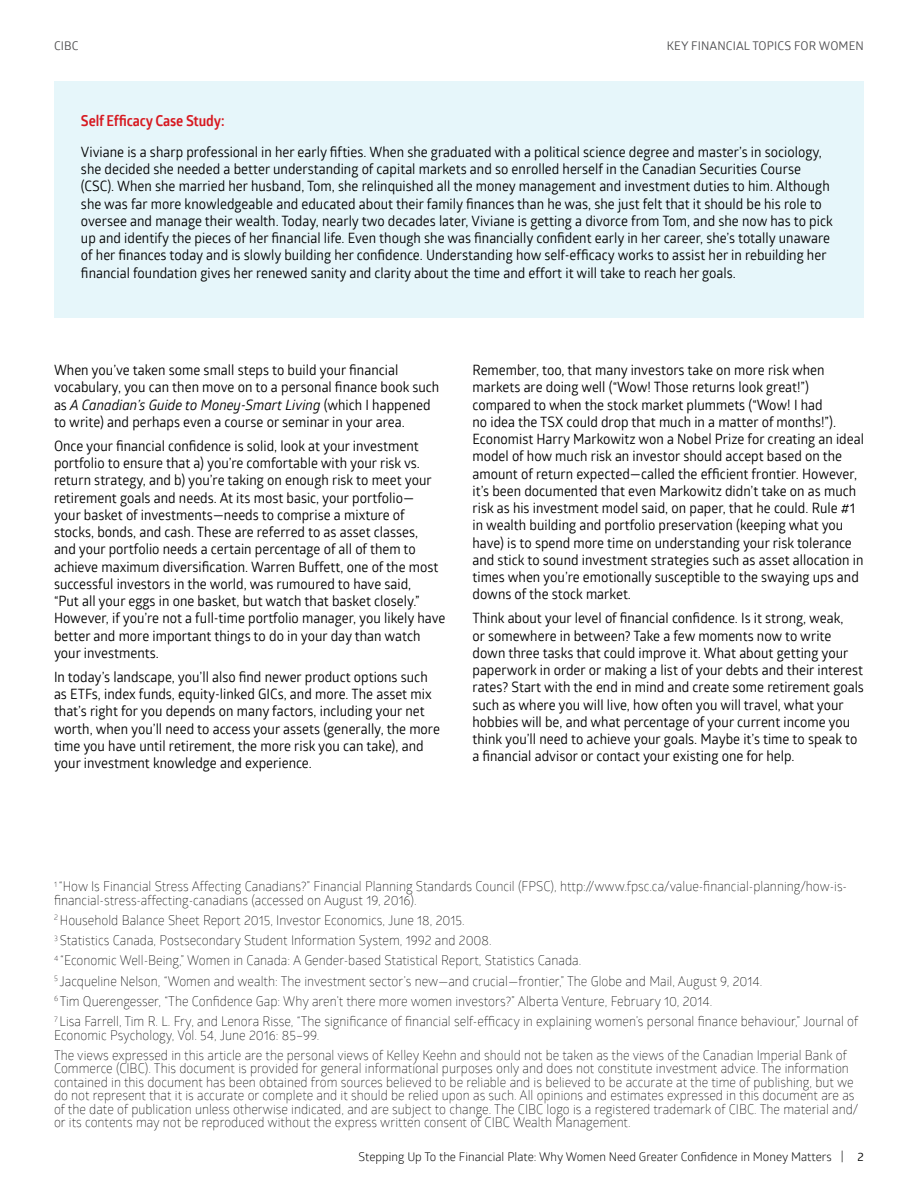
<style>
.page{position:relative;width:918px;height:1188px;background:#fff}
.page>*{position:absolute;margin:0;border:0;box-sizing:border-box;transform-origin:0 0}
.SubHeading_H2{font:700 15px "Glober";letter-spacing:-.01em;color:#d71920;scale:.92 1}
.Body_P{font:14.25px/17.2px "Glober";color:#000;scale:.95 1}
.Disclaimer_P{font:300 13.5px/13.5px "Glober";color:#000;scale:.95 1}
.t1{font:12px "Glober";color:#000}
.t2{font:12px "Glober";letter-spacing:.01em;color:#4d4d4f}
.s1{font-style:italic}
.s2{font-style:inherit}
</style>
<div class="page">
<div style="left:54px;top:81px;width:810px;height:236px;background:#e6f6fa"></div>
<p class="t2" style="left:54px;top:37px;width:26px">CIBC</p>
<p class="t2" style="left:667px;top:37px;width:199px">KEY FINANCIAL TOPICS FOR WOMEN</p>
<p class="SubHeading_H2" style="left:81px;top:110px;width:157px">Self Efficacy Case Study:</p>
<p class="Body_P" style="left:81px;top:142px;width:793px">Viviane is a sharp professional in her early fifties. When she graduated with a political science degree and master’s in sociology, she decided she needed a better understanding of capital markets and so enrolled herself in the Canadian Securities Course (CSC). When she married her husband, Tom, she relinquished all the money management and investment duties to him. Although she was far more knowledgeable and educated about their family finances than he was, she just felt that it should be his role to oversee and manage their wealth. Today, nearly two decades later, Viviane is getting a divorce from Tom, and she now has to pick up and identify the pieces of her financial life. Even though she was financially confident early in her career, she’s totally unaware of her finances today and is slowly building her confidence. Understanding how self-efficacy works to assist her in rebuilding her financial foundation gives her renewed sanity and clarity about the time and effort it will take to reach her goals.</p>
<p class="Body_P" style="left:54px;top:361px;width:407px">When you’ve taken some small steps to build your financial vocabulary, you can then move on to a personal finance book such as <span class="s1">A Canadian’s Guide to Money-Smart Living</span> (which I happened to write) and perhaps even a course or seminar in your area.</p>
<p class="Body_P" style="left:54px;top:437px;width:413px">Once your financial confidence is solid, look at your investment portfolio to ensure that a) you’re comfortable with your risk vs. return strategy, and b) you’re taking on enough risk to meet your retirement goals and needs. At its most basic, your portfolio—<br>your basket of investments—needs to comprise a mixture of stocks, bonds, and cash. These are referred to as asset classes,<br>and your portfolio needs a certain percentage of all of them to achieve maximum diversification. Warren Buffett, one of the most successful investors in the world, was rumoured to have said,<br>“Put all your eggs in one basket, but watch that basket closely.” However, if you’re not a full-time portfolio manager, you likely have better and more important things to do in your day than watch your investments.</p>
<p class="Body_P" style="left:54px;top:668px;width:408px">In today’s landscape, you’ll also find newer product options such as ETFs, index funds, equity-linked GICs, and more. The asset mix that’s right for you depends on many factors, including your net worth, when you’ll need to access your assets (generally, the more time you have until retirement, the more risk you can take), and your investment knowledge and experience.</p>
<p class="Body_P" style="left:472px;top:361px;width:414px">Remember, too, that many investors take on more risk when markets are doing well (“Wow! Those returns look great!”) compared to when the stock market plummets (“Wow! I had<br>no idea the TSX could drop that much in a matter of months!”).<br>Economist Harry Markowitz won a Nobel Prize for creating an ideal model of how much risk an investor should accept based on the amount of return expected—called the efficient frontier. However, it’s been documented that even Markowitz didn’t take on as much risk as his investment model said, on paper, that he could. Rule #1 in wealth building and portfolio preservation (keeping what you have) is to spend more time on understanding your risk tolerance and stick to sound investment strategies such as asset allocation in times when you’re emotionally susceptible to the swaying ups and downs of the stock market.</p>
<p class="Body_P" style="left:472px;top:609px;width:414px">Think about your level of financial confidence. Is it strong, weak,<br>or somewhere in between? Take a few moments now to write down three tasks that could improve it. What about getting your paperwork in order or making a list of your debts and their interest rates? Start with the end in mind and create some retirement goals such as where you will live, how often you will travel, what your hobbies will be, and what percentage of your current income you think you’ll need to achieve your goals. Maybe it’s time to speak to a financial advisor or contact your existing one for help.</p>
<p class="Disclaimer_P" style="left:54px;top:879px;width:836px"><sup>1</sup> “How Is Financial Stress Affecting Canadians?” Financial Planning Standards Council (FPSC), http://www.fpsc.ca/value-financial-planning/how-is&shy;financial-stress-affecting-canadians (accessed on August 19, 2016).</p>
<p class="Disclaimer_P" style="left:54px;top:913px;width:434px"><sup>2</sup> Household Balance Sheet Report 2015, Investor Economics, June 18, 2015.</p>
<p class="Disclaimer_P" style="left:54px;top:933px;width:462px"><sup>3</sup> Statistics Canada, Postsecondary Student Information System, 1992 and 2008.</p>
<p class="Disclaimer_P" style="left:54px;top:953px;width:556px"><sup>4</sup> “Economic Well-Being,” Women in Canada: A Gender-based Statistical Report, Statistics Canada.</p>
<p class="Disclaimer_P" style="left:54px;top:973px;width:747px"><sup>5</sup> Jacqueline Nelson, “Women and wealth: The investment sector’s new—and crucial—frontier,” The Globe and Mail, August 9, 2014.</p>
<p class="Disclaimer_P" style="left:54px;top:994px;width:695px"><sup>6</sup> Tim Querengesser, “The Confidence Gap: Why aren’t there more women investors?” Alberta Venture, February 10, 2014.</p>
<p class="Disclaimer_P" style="left:54px;top:1014px;width:848px"><sup>7</sup> Lisa Farrell, Tim R. L. Fry, and Lenora Risse, “The significance of financial self-efficacy in explaining women’s personal finance behaviour,” Journal of<br>Economic Psychology, Vol. 54, June 2016: 85–99.</p>
<p class="Disclaimer_P" style="left:54px;top:1048px;width:848px">The views expressed in this article are the personal views of Kelley Keehn and should not be taken as the views of the Canadian Imperial Bank of Commerce (CIBC). This document is provided for general informational purposes only and does not constitute investment advice. The information contained in this document has been obtained from sources believed to be reliable and is believed to be accurate at the time of publishing, but we do not represent that it is accurate or complete and it should be relied upon as such. All opinions and estimates expressed in this document are as of the date of publication unless otherwise indicated, and are subject to change. The CIBC logo is a registered trademark of CIBC. The material and/ or its contents may not be reproduced without the express written consent of CIBC Wealth Management.</p>
<p class="t1" style="left:359px;top:1148px;width:507px">Stepping Up To the Financial Plate: Why Women Need Greater Confidence in Money Matters | <span class="s2">2</span></p>
</div>
